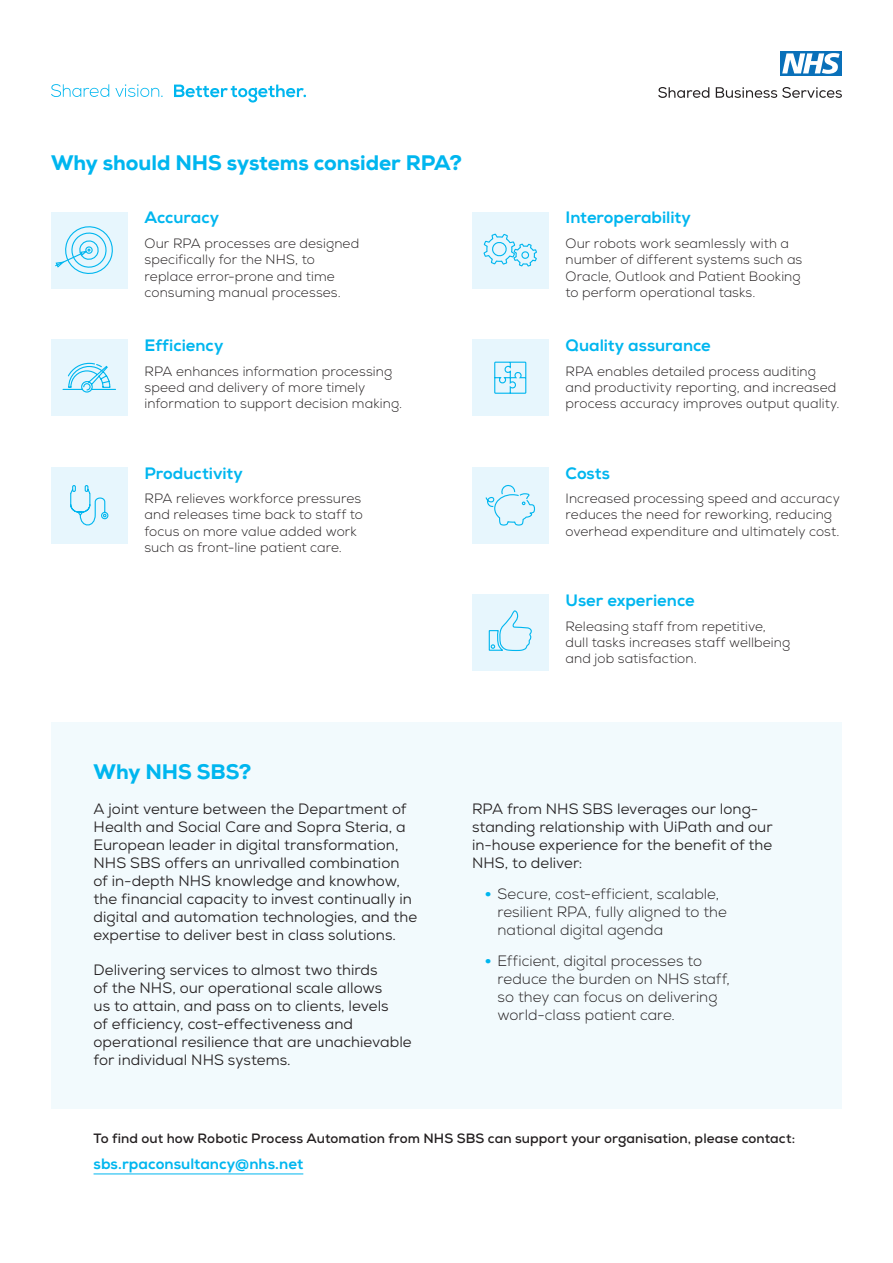
<style>
.page{position:relative;width:893px;height:1263px;background:#fff}
.page>*{position:absolute;margin:0;border:0;box-sizing:border-box;transform-origin:0 0}
.H2_Col_Span{font:800 21px "Nexa";letter-spacing:-.005em;color:#00b6ef}
.t1{font:16.5px "Nexa X Bold";color:#00b6ef}
.BC1{font:15px/18px "Nexa";letter-spacing:.005em;color:#231f20}
.t2{font:300 15px/18px "Nexa";color:#231f20}
.URL{font:15px "Nexa X Bold";letter-spacing:.005em;color:#00b6ef}
.BC2{font:300 13.5px/16.2px "Nexa";letter-spacing:.01em;color:#231f20}
.CTA{font:700 13.5px "Nexa";letter-spacing:.01em;color:#231f20}
.s1{font-weight:900;color:#00b6ef}
</style>
<div class="page">
<svg style="left:51px;top:84px;width:58px;height:13px"></svg>
<svg style="left:115px;top:84px;width:48px;height:13px"></svg>
<svg style="left:174px;top:85px;width:132px;height:18px"></svg>
<div style="left:780px;top:51px;width:62px;height:25px;background:#0970b9"></div>
<svg style="left:782px;top:53px;width:58px;height:21px"></svg>
<svg style="left:658px;top:87px;width:51px;height:11px"></svg>
<svg style="left:716px;top:87px;width:126px;height:11px"></svg>
<div style="left:51px;top:722px;width:791px;height:387px;background:#f2fafd"></div>
<div style="left:51px;top:212px;width:77px;height:76px;background:#e7f6fd"></div>
<svg style="left:55px;top:226px;width:58px;height:48px"></svg>
<div style="left:472px;top:212px;width:77px;height:76px;background:#e7f6fd"></div>
<svg style="left:483px;top:233px;width:54px;height:34px"></svg>
<div style="left:51px;top:339px;width:77px;height:77px;background:#e7f6fd"></div>
<svg style="left:62px;top:362px;width:54px;height:31px"></svg>
<div style="left:472px;top:339px;width:77px;height:77px;background:#e7f6fd"></div>
<svg style="left:494px;top:361px;width:33px;height:33px"></svg>
<div style="left:51px;top:467px;width:77px;height:76px;background:#e7f6fd"></div>
<svg style="left:70px;top:485px;width:39px;height:41px"></svg>
<div style="left:472px;top:467px;width:77px;height:76px;background:#e7f6fd"></div>
<svg style="left:485px;top:485px;width:50px;height:41px"></svg>
<div style="left:472px;top:595px;width:77px;height:76px;background:#e7f6fd"></div>
<svg style="left:488px;top:610px;width:44px;height:41px"></svg>
<hr style="left:94px;top:1173px;width:209px;height:1px;background:#00b6ef">
<p class="H2_Col_Span" style="left:51px;top:149px;width:412px">Why should NHS systems consider RPA?</p>
<h3 class="t1" style="left:145px;top:208px;width:76px">Accuracy</h3>
<p class="BC2" style="left:145px;top:236px;width:216px">Our RPA processes are designed specifically for the NHS, to replace error-prone and time consuming manual processes.</p>
<h3 class="t1" style="left:145px;top:335px;width:80px">Efficiency</h3>
<p class="BC2" style="left:145px;top:363px;width:259px">RPA enhances information processing speed and delivery of more timely information to support decision making.</p>
<h3 class="t1" style="left:145px;top:463px;width:100px">Productivity</h3>
<p class="BC2" style="left:145px;top:491px;width:220px">RPA relieves workforce pressures and releases time back to staff to focus on more value added work such as front-line patient care.</p>
<h3 class="t1" style="left:566px;top:208px;width:127px">Interoperability</h3>
<p class="BC2" style="left:566px;top:236px;width:238px">Our robots work seamlessly with a number of different systems such as Oracle, Outlook and Patient Booking to perform operational tasks.</p>
<h3 class="t1" style="left:566px;top:335px;width:147px">Quality assurance</h3>
<p class="BC2" style="left:566px;top:363px;width:275px">RPA enables detailed process auditing and productivity reporting, and increased process accuracy improves output quality.</p>
<h3 class="t1" style="left:566px;top:463px;width:46px">Costs</h3>
<p class="BC2" style="left:566px;top:491px;width:276px">Increased processing speed and accuracy reduces the need for reworking, reducing overhead expenditure and ultimately cost.</p>
<h3 class="t1" style="left:566px;top:590px;width:131px">User experience</h3>
<p class="BC2" style="left:566px;top:618px;width:226px">Releasing staff from repetitive, dull tasks increases staff wellbeing and job satisfaction.</p>
<p class="H2_Col_Span" style="left:94px;top:759px;width:159px">Why NHS SBS?</p>
<p class="BC1" style="left:94px;top:800px;width:325px">A joint venture between the Department of Health and Social Care and Sopra Steria, a European leader in digital transformation, NHS SBS offers an unrivalled combination of in-depth NHS knowledge and knowhow, the financial capacity to invest continually in digital and automation technologies, and the expertise to deliver best in class solutions.</p>
<p class="BC1" style="left:94px;top:961px;width:320px">Delivering services to almost two thirds<br>of the NHS, our operational scale allows<br>us to attain, and pass on to clients, levels<br>of efficiency, cost-effectiveness and operational resilience that are unachievable for individual NHS systems.</p>
<p class="BC1" style="left:472px;top:800px;width:302px">RPA from NHS SBS leverages our long&shy;standing relationship with UiPath and our in-house experience for the benefit of the NHS, to deliver:</p>
<p class="t2" style="left:497px;top:885px;width:231px;text-indent:-13px"><span class="s1">•</span> Secure, cost-efficient, scalable, resilient RPA, fully aligned to the national digital agenda</p>
<p class="t2" style="left:497px;top:952px;width:234px;text-indent:-13px"><span class="s1">•</span> Efficient, digital processes to reduce the burden on NHS staff, so they can focus on delivering world-class patient care.</p>
<p class="CTA" style="left:94px;top:1129px;width:703px">To find out how Robotic Process Automation from NHS SBS can support your organisation, please contact:</p>
<p class="URL" style="left:94px;top:1155px;width:211px">sbs.rpaconsultancy@nhs.net</p>
</div>
